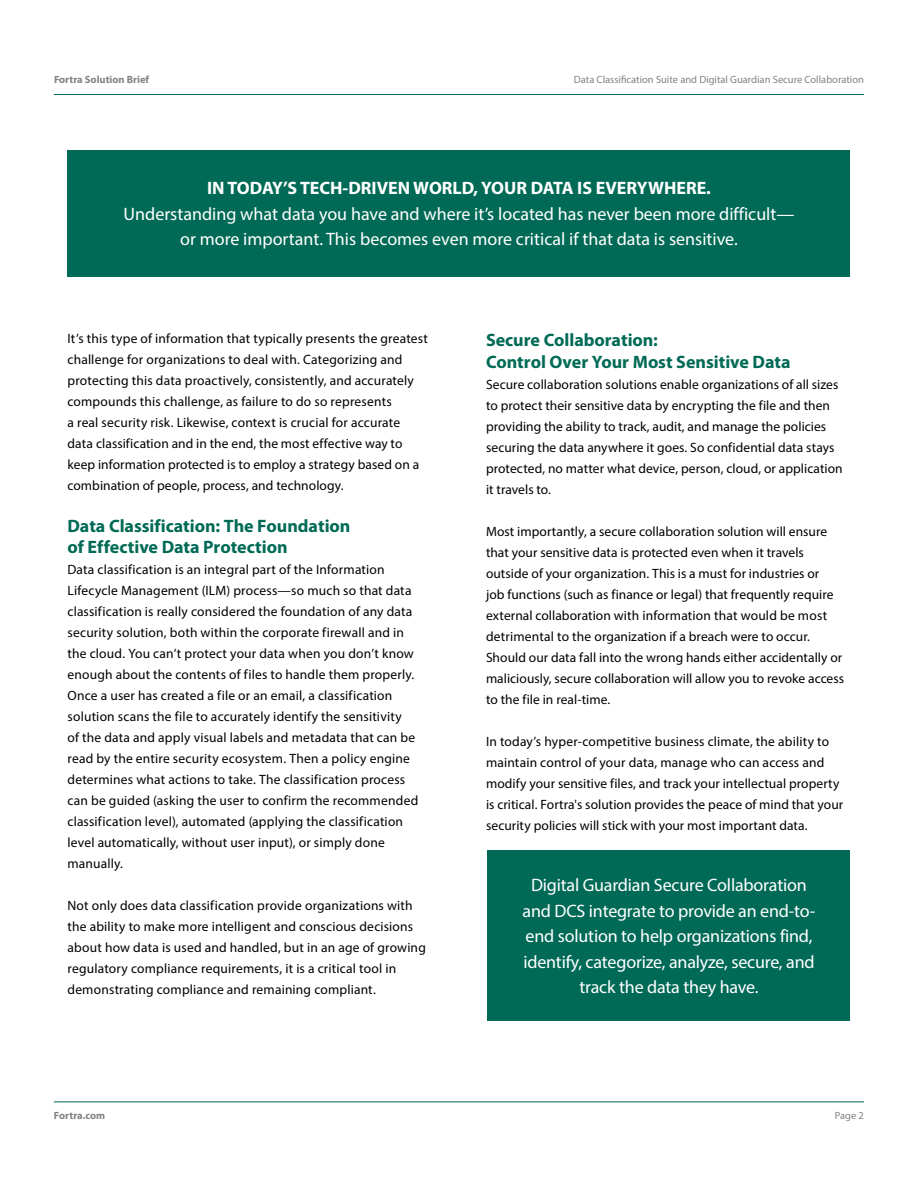
<style>
.page{position:relative;width:918px;height:1188px;background:#fff}
.page>*{position:absolute;margin:0;border:0;box-sizing:border-box;transform-origin:0 0}
.t1{font:18px/25.5px "Myriad Pro";letter-spacing:-.01em;color:#fff;text-align:center}
.t2{font:700 18px/21.6px "Myriad Pro";color:#006a56}
.t3{font:700 18px "Myriad Pro";color:#fff}
.t4{font:13.5px/21px "Myriad Pro";letter-spacing:.01em;color:#000}
.t5{font:10.5px "Myriad Pro";color:#808285}
.t6{font:700 10.5px "Myriad Pro";color:#808285}
</style>
<div class="page">
<hr style="left:54px;top:94px;width:810px;height:1px;background:#006a56">
<hr style="left:54px;top:1101px;width:810px;height:1px;background:#006a56">
<div style="left:68px;top:150px;width:782px;height:126px;background:#006a56"></div>
<div style="left:488px;top:850px;width:362px;height:171px;background:#006a56"></div>
<p class="t6" style="left:54px;top:73px;width:97px">Fortra Solution Brief</p>
<p class="t5" style="left:574px;top:73px;width:292px">Data Classification Suite and Digital Guardian Secure Collaboration</p>
<h1 class="t3" style="left:207px;top:178px;width:505px">IN TODAY’S TECH-DRIVEN WORLD, YOUR DATA IS EVERYWHERE.</h1>
<h1 class="t1" style="left:124px;top:201px;width:672px">Understanding what data you have and where it’s located has never been more difficult— or more important. This becomes even more critical if that data is sensitive.</h1>
<p class="t4" style="left:68px;top:328px;width:362px">It’s this type of information that typically presents the greatest challenge for organizations to deal with. Categorizing and protecting this data proactively, consistently, and accurately compounds this challenge, as failure to do so represents<br>a real security risk. Likewise, context is crucial for accurate data classification and in the end, the most effective way to keep information protected is to employ a strategy based on a combination of people, process, and technology.</p>
<h1 class="t2" style="left:68px;top:515px;width:284px">Data Classification: The Foundation of Effective Data Protection</h1>
<p class="t4" style="left:68px;top:559px;width:352px">Data classification is an integral part of the Information Lifecycle Management (ILM) process—so much so that data classification is really considered the foundation of any data security solution, both within the corporate firewall and in the cloud. You can’t protect your data when you don’t know enough about the contents of files to handle them properly.<br>Once a user has created a file or an email, a classification solution scans the file to accurately identify the sensitivity<br>of the data and apply visual labels and metadata that can be read by the entire security ecosystem. Then a policy engine determines what actions to take. The classification process can be guided (asking the user to confirm the recommended classification level), automated (applying the classification level automatically, without user input), or simply done manually.</p>
<p class="t4" style="left:68px;top:895px;width:360px">Not only does data classification provide organizations with the ability to make more intelligent and conscious decisions about how data is used and handled, but in an age of growing regulatory compliance requirements, it is a critical tool in demonstrating compliance and remaining compliant.</p>
<h1 class="t2" style="left:486px;top:330px;width:306px">Secure Collaboration:<br>Control Over Your Most Sensitive Data</h1>
<p class="t4" style="left:486px;top:374px;width:358px">Secure collaboration solutions enable organizations of all sizes to protect their sensitive data by encrypting the file and then providing the ability to track, audit, and manage the policies securing the data anywhere it goes. So confidential data stays protected, no matter what device, person, cloud, or application it travels to.</p>
<p class="t4" style="left:486px;top:521px;width:360px">Most importantly, a secure collaboration solution will ensure that your sensitive data is protected even when it travels outside of your organization. This is a must for industries or<br>job functions (such as finance or legal) that frequently require external collaboration with information that would be most detrimental to the organization if a breach were to occur.<br>Should our data fall into the wrong hands either accidentally or maliciously, secure collaboration will allow you to revoke access to the file in real-time.</p>
<p class="t4" style="left:486px;top:731px;width:359px">In today’s hyper-competitive business climate, the ability to maintain control of your data, manage who can access and modify your sensitive files, and track your intellectual property is critical. Fortra's solution provides the peace of mind that your security policies will stick with your most important data.</p>
<h1 class="t1" style="left:523px;top:872px;width:294px">Digital Guardian Secure Collaboration and DCS integrate to provide an end-to&shy;end solution to help organizations find, identify, categorize, analyze, secure, and track the data they have.</h1>
<p class="t6" style="left:54px;top:1109px;width:53px">Fortra.com</p>
<p class="t5" style="left:835px;top:1109px;width:31px">Page 2</p>
</div>
